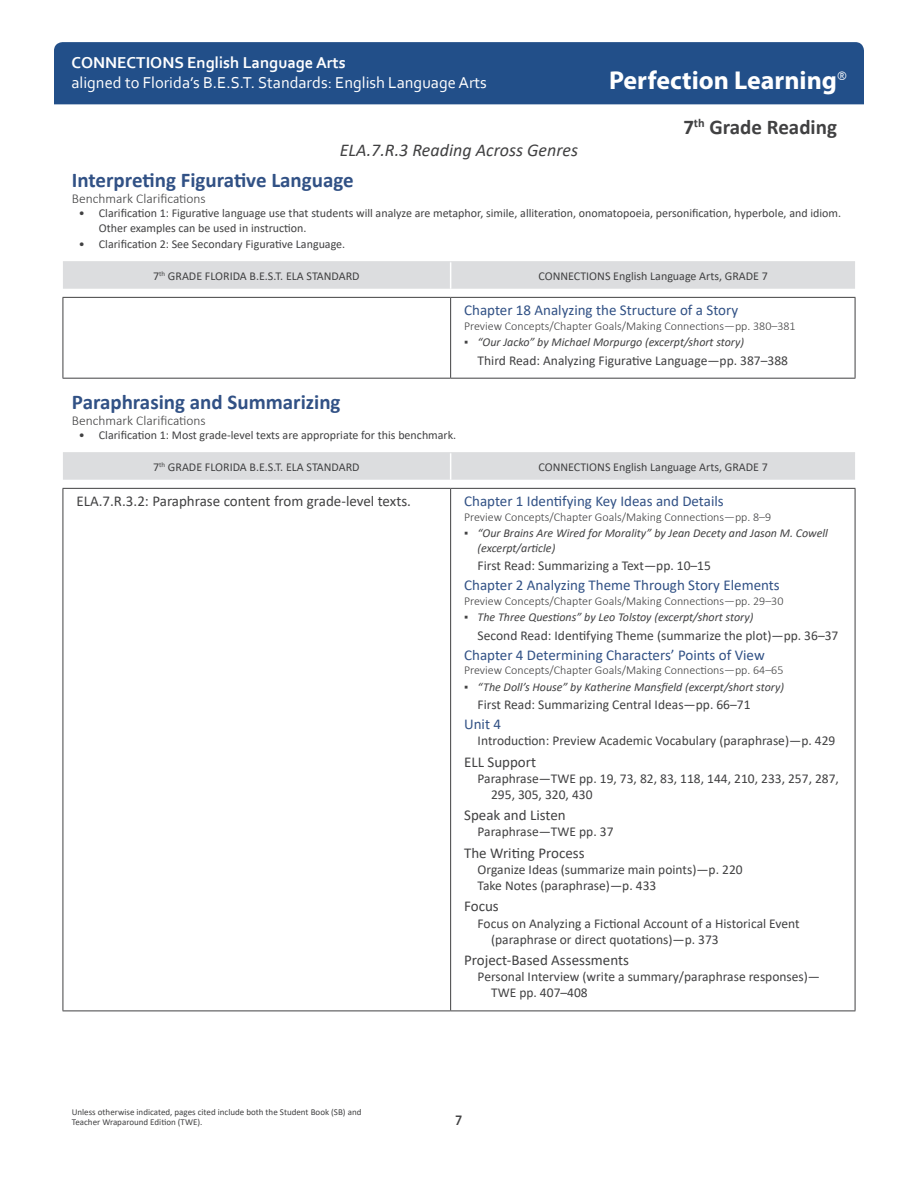
<style>
.page{position:relative;width:918px;height:1188px;background:#fff}
.page>*{position:absolute;margin:0;border:0;box-sizing:border-box;transform-origin:0 0}
.t1{font:700 25.95px "Myriad Pro";color:#fff}
.Perfection_Subsectio{font:700 21px "Calibri";color:#315185}
.t2{font:700 21px "Calibri";color:#414142}
.t3{font:italic 18px "Calibri";color:#414142}
.t4{font:16.5px "Corbel";color:#fff}
.t5{font:700 16.5px "Corbel";color:#fff}
.FL_BEST_Citations_Ch{font:15px "Calibri";color:#315185}
.L_BEST_Citations_Hea{font:15px "Calibri";color:#414142}
.FL_BEST_Standard{font:15px "Calibri";color:#414142}
.FL_BEST_Citations_1s{font:13.5px/16.2px "Calibri";color:#414142}
.BenchClar_head{font:300 13.5px "Calibri";color:#414142}
.t6{font:500 13.5px "Gotham Narrow";color:#414142}
.Calibri_Table_header{font:12px/14.4px "Calibri";color:#414142}
.t7{font:italic 12px/14.4px "Calibri";color:#414142}
.Chapter_intro{font:300 12px "Calibri";color:#414142}
.t8{font:9px/10.8px "Calibri";color:#414142}
.s1{font-style:normal}
</style>
<div class="page">
<div style="left:54px;top:42px;width:810px;height:62px;background:#224f89"></div>
<div style="left:63px;top:262px;width:792px;height:27px;background:#dcdddf"></div>
<hr style="left:63px;top:297px;width:388px;height:1px;background:#414142">
<hr style="left:451px;top:297px;width:404px;height:1px;background:#414142">
<hr style="left:63px;top:261px;width:388px;height:1px;background:#dcdddf">
<hr style="left:451px;top:261px;width:404px;height:1px;background:#dcdddf">
<hr style="left:63px;top:298px;width:1px;height:80px;background:#414142">
<hr style="left:450px;top:298px;width:1px;height:80px;background:#414142">
<hr style="left:855px;top:298px;width:1px;height:80px;background:#414142">
<hr style="left:63px;top:378px;width:388px;height:1px;background:#414142">
<hr style="left:451px;top:378px;width:404px;height:1px;background:#414142">
<div style="left:63px;top:453px;width:792px;height:27px;background:#dcdddf"></div>
<hr style="left:63px;top:488px;width:388px;height:1px;background:#414142">
<hr style="left:451px;top:488px;width:404px;height:1px;background:#414142">
<hr style="left:63px;top:452px;width:388px;height:1px;background:#dcdddf">
<hr style="left:451px;top:452px;width:404px;height:1px;background:#dcdddf">
<hr style="left:63px;top:489px;width:1px;height:522px;background:#414142">
<hr style="left:63px;top:1011px;width:388px;height:1px;background:#414142">
<hr style="left:451px;top:1011px;width:404px;height:1px;background:#414142">
<hr style="left:450px;top:489px;width:1px;height:522px;background:#414142">
<hr style="left:855px;top:489px;width:1px;height:522px;background:#414142">
<p class="t5" style="left:71px;top:52px;width:276px">CONNECTIONS English Language Arts</p>
<p class="t4" style="left:71px;top:72px;width:417px">aligned to Florida’s B.E.S.T. Standards: English Language Arts</p>
<h1 class="t1" style="left:609px;top:63px;width:239px">Perfection Learning<sup>®</sup></h1>
<h2 class="t2" style="left:683px;top:113px;width:155px">7<sup>th</sup> Grade Reading</h2>
<h3 class="t3" style="left:340px;top:138px;width:240px">ELA.7.R.3 Reading Across Genres</h3>
<p class="Perfection_Subsectio" style="left:72px;top:165px;width:283px">Interpreting Figurative Language</p>
<p class="BenchClar_head" style="left:72px;top:190px;width:135px">Benchmark Clarifications</p>
<p class="Calibri_Table_header" style="left:99px;top:206px;width:744px;text-indent:-20px">• Clarification 1: Figurative language use that students will analyze are metaphor, simile, alliteration, onomatopoeia, personification, hyperbole, and idiom.<br>Other examples can be used in instruction.</p>
<p class="Calibri_Table_header" style="left:79px;top:237px;width:268px">• Clarification 2: See Secondary Figurative Language.</p>
<p class="Calibri_Table_header" style="left:153px;top:268px;width:208px">7<sup>th</sup> GRADE FLORIDA B.E.S.T. ELA STANDARD</p>
<p class="Calibri_Table_header" style="left:539px;top:268px;width:231px">CONNECTIONS English Language Arts, GRADE 7</p>
<p class="FL_BEST_Citations_Ch" style="left:464px;top:300px;width:276px">Chapter 18 Analyzing the Structure of a Story</p>
<p class="Chapter_intro" style="left:464px;top:318px;width:333px">Preview Concepts/Chapter Goals/Making Connections—pp. 380–381</p>
<p class="t7" style="left:464px;top:335px;width:281px"><span class="s1">▪</span> “Our Jacko” by Michael Morpurgo (excerpt/short story)</p>
<p class="FL_BEST_Citations_1s" style="left:478px;top:352px;width:312px">Third Read: Analyzing Figurative Language—pp. 387–388</p>
<p class="Perfection_Subsectio" style="left:72px;top:387px;width:270px">Paraphrasing and Summarizing</p>
<p class="BenchClar_head" style="left:72px;top:412px;width:135px">Benchmark Clarifications</p>
<p class="Calibri_Table_header" style="left:79px;top:428px;width:379px">• Clarification 1: Most grade-level texts are appropriate for this benchmark.</p>
<p class="Calibri_Table_header" style="left:153px;top:459px;width:208px">7<sup>th</sup> GRADE FLORIDA B.E.S.T. ELA STANDARD</p>
<p class="Calibri_Table_header" style="left:539px;top:459px;width:231px">CONNECTIONS English Language Arts, GRADE 7</p>
<p class="FL_BEST_Standard" style="left:76px;top:491px;width:336px">ELA.7.R.3.2: Paraphrase content from grade-level texts.</p>
<p class="FL_BEST_Citations_Ch" style="left:464px;top:491px;width:261px">Chapter 1 Identifying Key Ideas and Details</p>
<p class="Chapter_intro" style="left:464px;top:509px;width:309px">Preview Concepts/Chapter Goals/Making Connections—pp. 8–9</p>
<p class="t7" style="left:478px;top:526px;width:352px;text-indent:-14px"><span class="s1">▪</span> “Our Brains Are Wired for Morality” by Jean Decety and Jason M. Cowell (excerpt/article)</p>
<p class="FL_BEST_Citations_1s" style="left:478px;top:557px;width:235px">First Read: Summarizing a Text—pp. 10–15</p>
<p class="FL_BEST_Citations_Ch" style="left:464px;top:575px;width:317px">Chapter 2 Analyzing Theme Through Story Elements</p>
<p class="Chapter_intro" style="left:464px;top:593px;width:321px">Preview Concepts/Chapter Goals/Making Connections—pp. 29–30</p>
<p class="t7" style="left:464px;top:609px;width:291px"><span class="s1">▪</span> The Three Questions” by Leo Tolstoy (excerpt/short story)</p>
<p class="FL_BEST_Citations_1s" style="left:478px;top:627px;width:362px">Second Read: Identifying Theme (summarize the plot)—pp. 36–37</p>
<p class="FL_BEST_Citations_Ch" style="left:464px;top:644px;width:302px">Chapter 4 Determining Characters’ Points of View</p>
<p class="Chapter_intro" style="left:464px;top:663px;width:321px">Preview Concepts/Chapter Goals/Making Connections—pp. 64–65</p>
<p class="t7" style="left:464px;top:679px;width:321px"><span class="s1">▪</span> “The Doll’s House” by Katherine Mansfield (excerpt/short story)</p>
<p class="FL_BEST_Citations_1s" style="left:478px;top:696px;width:274px">First Read: Summarizing Central Ideas—pp. 66–71</p>
<p class="FL_BEST_Citations_Ch" style="left:464px;top:714px;width:38px">Unit 4</p>
<p class="FL_BEST_Citations_1s" style="left:478px;top:732px;width:359px">Introduction: Preview Academic Vocabulary (paraphrase)—p. 429</p>
<p class="L_BEST_Citations_Hea" style="left:464px;top:751px;width:73px">ELL Support</p>
<p class="FL_BEST_Citations_1s" style="left:491px;top:770px;width:349px;text-indent:-14px">Paraphrase—TWE pp. 19, 73, 82, 83, 118, 144, 210, 233, 257, 287,<br>295, 305, 320, 430</p>
<p class="L_BEST_Citations_Hea" style="left:464px;top:805px;width:103px">Speak and Listen</p>
<p class="FL_BEST_Citations_1s" style="left:478px;top:824px;width:137px">Paraphrase—TWE pp. 37</p>
<p class="L_BEST_Citations_Hea" style="left:464px;top:842px;width:122px">The Writing Process</p>
<p class="FL_BEST_Citations_1s" style="left:478px;top:861px;width:267px">Organize Ideas (summarize main points)—p. 220</p>
<p class="FL_BEST_Citations_1s" style="left:478px;top:877px;width:180px">Take Notes (paraphrase)—p. 433</p>
<p class="L_BEST_Citations_Hea" style="left:464px;top:896px;width:36px">Focus</p>
<p class="FL_BEST_Citations_1s" style="left:491px;top:915px;width:310px;text-indent:-14px">Focus on Analyzing a Fictional Account of a Historical Event (paraphrase or direct quotations)—p. 373</p>
<p class="L_BEST_Citations_Hea" style="left:464px;top:950px;width:166px">Project-Based Assessments</p>
<p class="FL_BEST_Citations_1s" style="left:491px;top:968px;width:331px;text-indent:-14px">Personal Interview (write a summary/paraphrase responses)—<br>TWE pp. 407–408</p>
<p class="t8" style="left:72px;top:1106px;width:291px">Unless otherwise indicated, pages cited include both the Student Book (SB) and<br>Teacher Wraparound Edition (TWE).</p>
<p class="t6" style="left:455px;top:1112px;width:9px">7</p>
</div>
